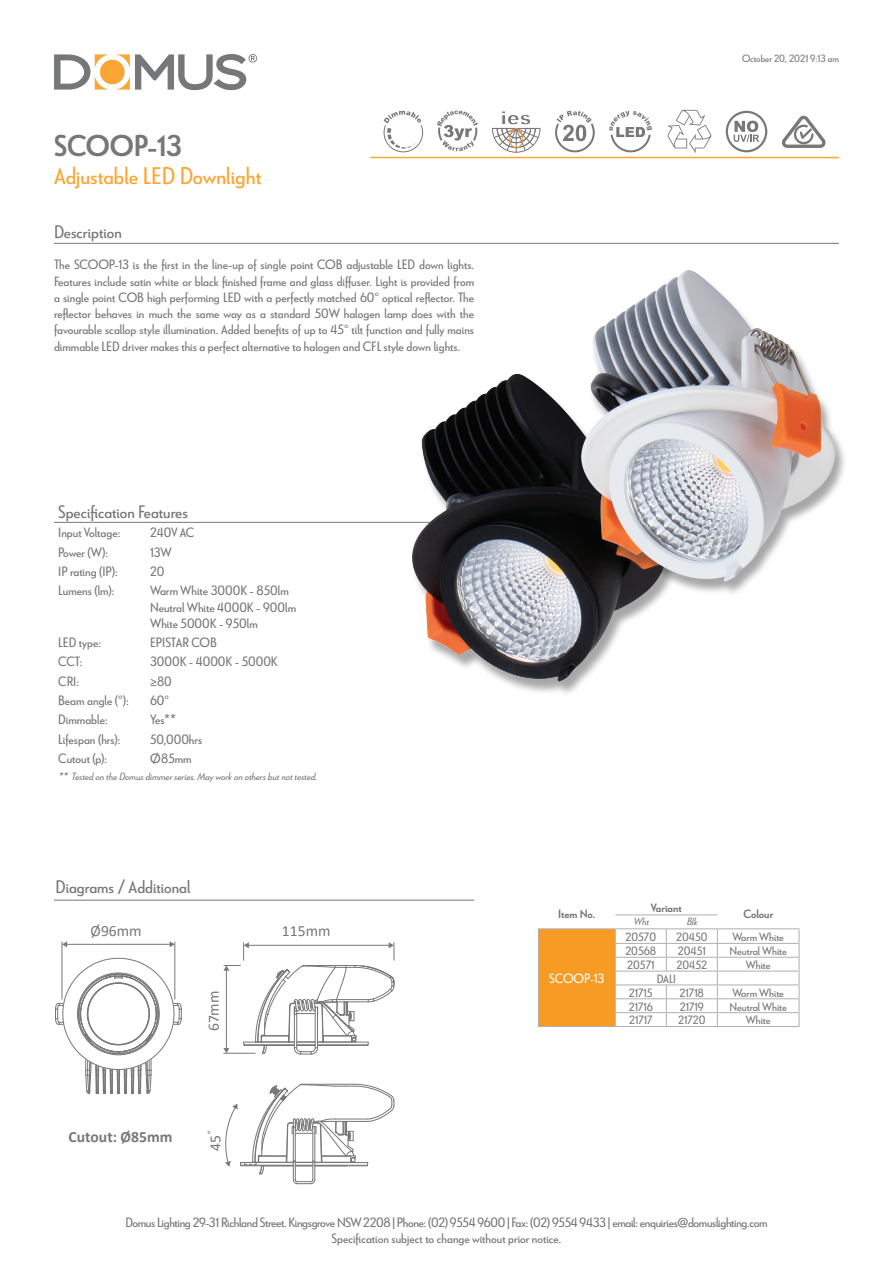
<style>
.page{position:relative;width:893px;height:1263px;background:#fff}
.page>*{position:absolute;margin:0;border:0;box-sizing:border-box;transform-origin:0 0}
.t1{font:700 30px "Le Havre";color:#767779}
.t2{font:24px "Le Havre";color:#faa633}
.t3{font:18px "Le Havre";color:#767779}
.t4{font:15.6px "Calibri";color:#787779}
.t5{font:700 15.6px "Calibri";color:#787779}
.t6{font:13.5px/16.2px "Le Havre";color:#767779}
.t7{font:13.5px/16.2px "Le Havre";letter-spacing:-.025em;color:#767779;text-align:center}
.t8{font:13.5px "Le Havre";color:#fff}
.t9{font:12px "Le Havre";color:#767779}
.t10{font:700 12px "Le Havre";color:#767779}
.t11{font:italic 10.5px "Le Havre";color:#767779}
.t12{font:10.5px "Le Havre";color:#767779}
</style>
<div class="page">
<svg style="left:54px;top:54px;width:55px;height:36px"></svg>
<svg style="left:116px;top:54px;width:141px;height:36px"></svg>
<div style="left:100px;top:60px;width:25px;height:24px;background:#faa633;border-radius:50%"></div>
<hr style="left:370px;top:157px;width:469px;height:1px;background:#faa633">
<hr style="left:54px;top:522px;width:92px;height:1px;background:#767779">
<hr style="left:146px;top:522px;width:328px;height:1px;background:#767779">
<img style="left:383px;top:373px;width:273px;height:321px">
<hr style="left:54px;top:243px;width:785px;height:1px;background:#767779">
<hr style="left:54px;top:900px;width:420px;height:1px;background:#767779">
<svg style="left:609px;top:111px;width:43px;height:41px"></svg>
<svg style="left:667px;top:110px;width:44px;height:43px"></svg>
<svg style="left:726px;top:111px;width:41px;height:41px"></svg>
<svg style="left:782px;top:115px;width:44px;height:33px"></svg>
<svg style="left:555px;top:111px;width:40px;height:41px"></svg>
<svg style="left:492px;top:111px;width:48px;height:42px"></svg>
<div style="left:509px;top:128px;width:14px;height:20px;border:1px solid #f29123;border-radius:50%"></div>
<svg style="left:437px;top:111px;width:41px;height:40px"></svg>
<svg style="left:383px;top:111px;width:40px;height:41px"></svg>
<img style="left:562px;top:270px;width:283px;height:332px">
<svg style="left:55px;top:941px;width:127px;height:153px"></svg>
<hr style="left:244px;top:1045px;width:50px;height:1px;background:#787779">
<hr style="left:244px;top:1044px;width:50px;height:1px;background:#787779">
<hr style="left:244px;top:1042px;width:50px;height:1px;background:#787779">
<hr style="left:248px;top:945px;width:142px;height:1px;background:#787779">
<hr style="left:224px;top:1053px;width:31px;height:1px;background:#787779">
<hr style="left:226px;top:970px;width:1px;height:79px;background:#787779">
<svg style="left:223px;top:1048px;width:6px;height:5px"></svg>
<svg style="left:223px;top:942px;width:26px;height:29px"></svg>
<svg style="left:255px;top:942px;width:140px;height:113px"></svg>
<svg style="left:225px;top:1083px;width:170px;height:101px"></svg>
<svg style="left:538px;top:914px;width:262px;height:112px"></svg>
<hr style="left:538px;top:1026px;width:77px;height:1px;background:#b1afb1">
<hr style="left:615px;top:1026px;width:51px;height:1px;background:#b1afb1">
<hr style="left:666px;top:1026px;width:51px;height:1px;background:#b1afb1">
<hr style="left:717px;top:1026px;width:82px;height:1px;background:#b1afb1">
<hr style="left:615px;top:928px;width:51px;height:1px;background:#b1afb1">
<hr style="left:717px;top:984px;width:82px;height:1px;background:#b1afb1">
<hr style="left:538px;top:928px;width:77px;height:1px;background:#b1afb1">
<hr style="left:615px;top:914px;width:51px;height:1px;background:#b1afb1">
<hr style="left:666px;top:914px;width:51px;height:1px;background:#b1afb1">
<hr style="left:717px;top:928px;width:82px;height:1px;background:#b1afb1">
<h1 class="t1" style="left:54px;top:127px;width:130px">SCOOP-13</h1>
<h2 class="t2" style="left:54px;top:162px;width:209px">Adjustable LED Downlight</h2>
<h3 class="t3" style="left:54px;top:221px;width:69px">Description</h3>
<p class="t6" style="left:54px;top:256px;width:422px;text-align:justify">The SCOOP-13 is the first in the line-up of single point COB adjustable LED down lights.<br>Features include satin white or black finished frame and glass diffuser. Light is provided from a single point COB high performing LED with a perfectly matched 60° optical reflector. The reflector behaves in much the same way as a standard 50W halogen lamp does with the favourable scallop style illumination. Added benefits of up to 45° tilt function and fully mains dimmable LED driver makes this a perfect alternative to halogen and CFL style down lights.</p>
<h3 class="t3" style="left:58px;top:501px;width:131px">Specification Features</h3>
<p class="t6" style="left:58px;top:524px;width:64px">Input Voltage:</p>
<p class="t6" style="left:150px;top:524px;width:46px">240V AC</p>
<p class="t6" style="left:58px;top:544px;width:51px">Power (W):</p>
<p class="t6" style="left:150px;top:544px;width:23px">13W</p>
<p class="t6" style="left:58px;top:563px;width:61px">IP rating (IP):</p>
<p class="t6" style="left:150px;top:563px;width:16px">20</p>
<p class="t6" style="left:58px;top:582px;width:58px">Lumens (lm):</p>
<p class="t6" style="left:150px;top:582px;width:148px">Warm White 3000K - 850lm<br>Neutral White 4000K - 900lm<br>White 5000K - 950lm</p>
<p class="t6" style="left:58px;top:634px;width:44px">LED type:</p>
<p class="t6" style="left:150px;top:634px;width:68px">EPISTAR COB</p>
<p class="t6" style="left:58px;top:653px;width:26px">CCT:</p>
<p class="t6" style="left:150px;top:653px;width:129px">3000K - 4000K - 5000K</p>
<p class="t6" style="left:58px;top:672px;width:22px">CRI:</p>
<p class="t6" style="left:150px;top:672px;width:23px">≥80</p>
<p class="t6" style="left:58px;top:692px;width:72px">Beam angle (°):</p>
<p class="t6" style="left:150px;top:692px;width:20px">60°</p>
<p class="t6" style="left:58px;top:711px;width:51px">Dimmable:</p>
<p class="t6" style="left:150px;top:711px;width:28px">Yes**</p>
<p class="t6" style="left:58px;top:730px;width:64px">Lifespan (hrs):</p>
<p class="t6" style="left:150px;top:730px;width:54px">50,000hrs</p>
<p class="t6" style="left:58px;top:750px;width:50px">Cutout ( ):</p>
<p class="t6" style="left:150px;top:750px;width:43px">Ø85mm</p>
<p class="t11" style="left:58px;top:770px;width:260px">** Tested on the Domus dimmer series. May work on others but not tested.</p>
<h3 class="t3" style="left:56px;top:876px;width:136px">Diagrams / Additional</h3>
<p class="t4" style="left:91px;top:920px;width:53px">Ø96mm</p>
<p class="t4" style="left:203px;top:1031px;width:42px;rotate:-90deg">67mm</p>
<p class="t5" style="left:69px;top:1126px;width:105px">Cutout: Ø85mm</p>
<p class="t4" style="left:204px;top:1151px;width:17px;rotate:-90deg">45</p>
<p class="t4" style="left:282px;top:920px;width:50px">115mm</p>
<p class="t12" style="left:742px;top:53px;width:98px">October 20, 2021 9:13 am</p>
<p class="t10" style="left:558px;top:907px;width:39px">Item No.</p>
<p class="t8" style="left:549px;top:970px;width:57px">SCOOP-13</p>
<p class="t10" style="left:651px;top:900px;width:33px">Variant</p>
<p class="t11" style="left:633px;top:916px;width:17px">Wht</p>
<p class="t11" style="left:686px;top:916px;width:12px">Blk</p>
<p class="t10" style="left:743px;top:907px;width:32px">Colour</p>
<p class="t9" style="left:625px;top:930px;width:32px">20570</p>
<p class="t9" style="left:676px;top:930px;width:33px">20450</p>
<p class="t9" style="left:732px;top:930px;width:53px">Warm White</p>
<p class="t9" style="left:625px;top:944px;width:32px">20568</p>
<p class="t9" style="left:678px;top:944px;width:29px">20451</p>
<p class="t9" style="left:729px;top:944px;width:59px">Neutral White</p>
<p class="t9" style="left:627px;top:958px;width:29px">20571</p>
<p class="t9" style="left:676px;top:958px;width:32px">20452</p>
<p class="t9" style="left:746px;top:958px;width:26px">White</p>
<p class="t9" style="left:657px;top:971px;width:21px">DALI</p>
<p class="t9" style="left:629px;top:985px;width:25px">21715</p>
<p class="t9" style="left:680px;top:985px;width:26px">21718</p>
<p class="t9" style="left:732px;top:985px;width:53px">Warm White</p>
<p class="t9" style="left:629px;top:999px;width:26px">21716</p>
<p class="t9" style="left:680px;top:999px;width:26px">21719</p>
<p class="t9" style="left:729px;top:999px;width:59px">Neutral White</p>
<p class="t9" style="left:629px;top:1013px;width:25px">21717</p>
<p class="t9" style="left:678px;top:1013px;width:29px">21720</p>
<p class="t9" style="left:746px;top:1013px;width:26px">White</p>
<p class="t7" style="left:125px;top:1214px;width:644px">Domus Lighting 29-31 Richland Street. Kingsgrove NSW 2208 | Phone: (02) 9554 9600 | Fax: (02) 9554 9433 | email: enquiries@domuslighting.com<br>Specification subject to change without prior notice.</p>
</div>
